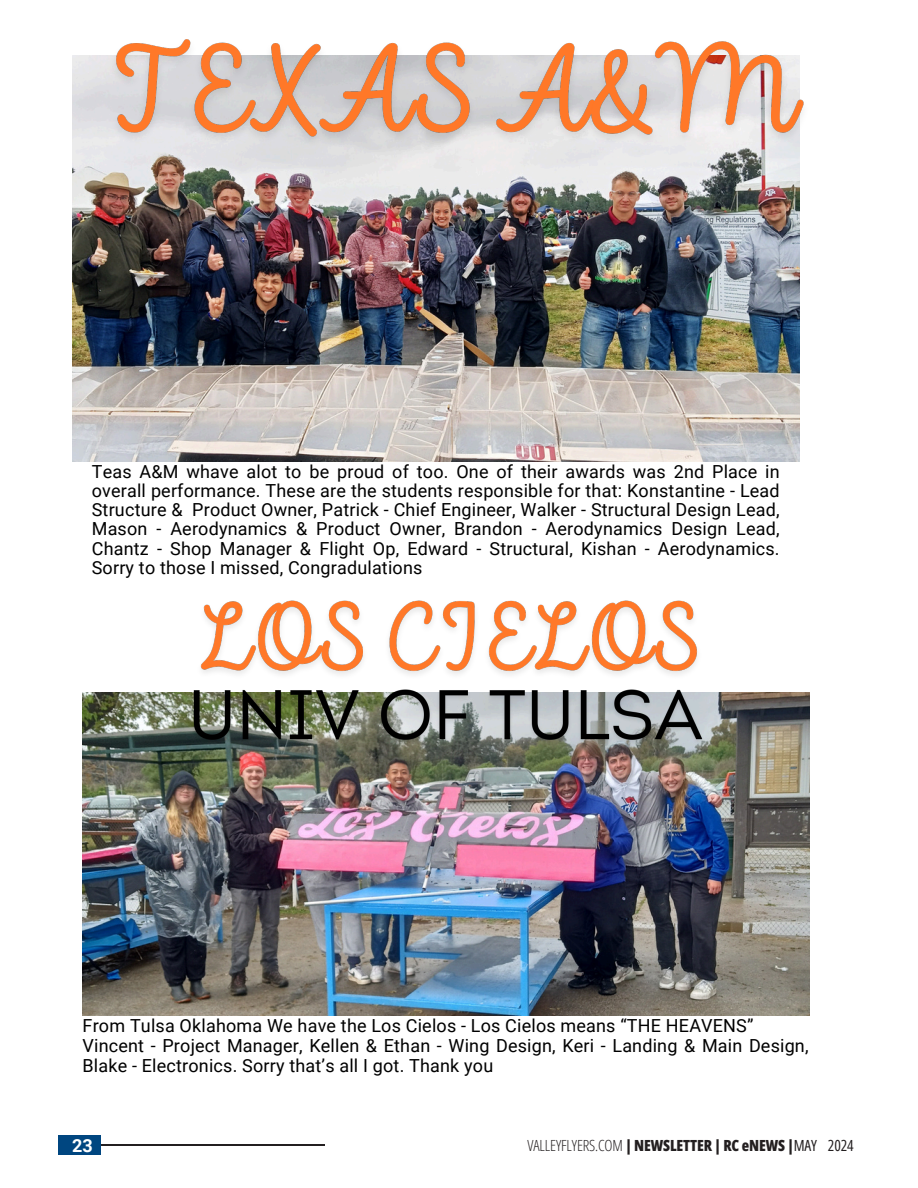
<style>
.page{position:relative;width:918px;height:1188px;background:#fff}
.page>*{position:absolute;margin:0;border:0;box-sizing:border-box;transform-origin:0 0}
.t1{font:18px/19.2px "Roboto";letter-spacing:.01em;color:#000;text-align:justify}
.t2{font:700 18px "Roboto";color:#fff}
.t3{font:800 15.3px "Open Sans Condensed";letter-spacing:-.005em;color:#231f20}
.s1{font-weight:300}
.s2{font-weight:400}
</style>
<div class="page">
<img style="left:73px;top:55px;width:726px;height:406px">
<hr style="left:58px;top:1145px;width:267px;height:1px;background:#231f20">
<div style="left:58px;top:1135px;width:43px;height:19px;background:#004680"></div>
<img style="left:83px;top:693px;width:726px;height:323px">
<img style="left:103px;top:39px;width:701px;height:126px">
<img style="left:200px;top:600px;width:498px;height:75px">
<img style="left:183px;top:689px;width:531px;height:68px">
<p class="t1" style="left:92px;top:462px;width:689px">Teas A&amp;M whave alot to be proud of too. One of their awards was 2nd Place in overall performance. These are the students responsible for that: Konstantine - Lead Structure &amp; Product Owner, Patrick - Chief Engineer, Walker - Structural Design Lead, Mason - Aerodynamics &amp; Product Owner, Brandon - Aerodynamics Design Lead, Chantz - Shop Manager &amp; Flight Op, Edward - Structural, Kishan - Aerodynamics.<br>Sorry to those I missed, Congradulations</p>
<p class="t1" style="left:83px;top:1016px;width:728px;line-height:20.2px;text-align:left">From Tulsa Oklahoma We have the Los Cielos - Los Cielos means “THE HEAVENS”<br>Vincent - Project Manager, Kellen &amp; Ethan - Wing Design, Keri - Landing &amp; Main Design,<br>Blake - Electronics. Sorry that’s all I got. Thank you</p>
<p class="t2" style="left:72px;top:1135px;width:22px">23</p>
<h4 class="t3" style="left:528px;top:1135px;width:328px"><span class="s1">VALLEYFLYERS.COM</span> | NEWSLETTER | RC eNEWS |<span class="s2">MAY 2024</span></h4>
</div>
